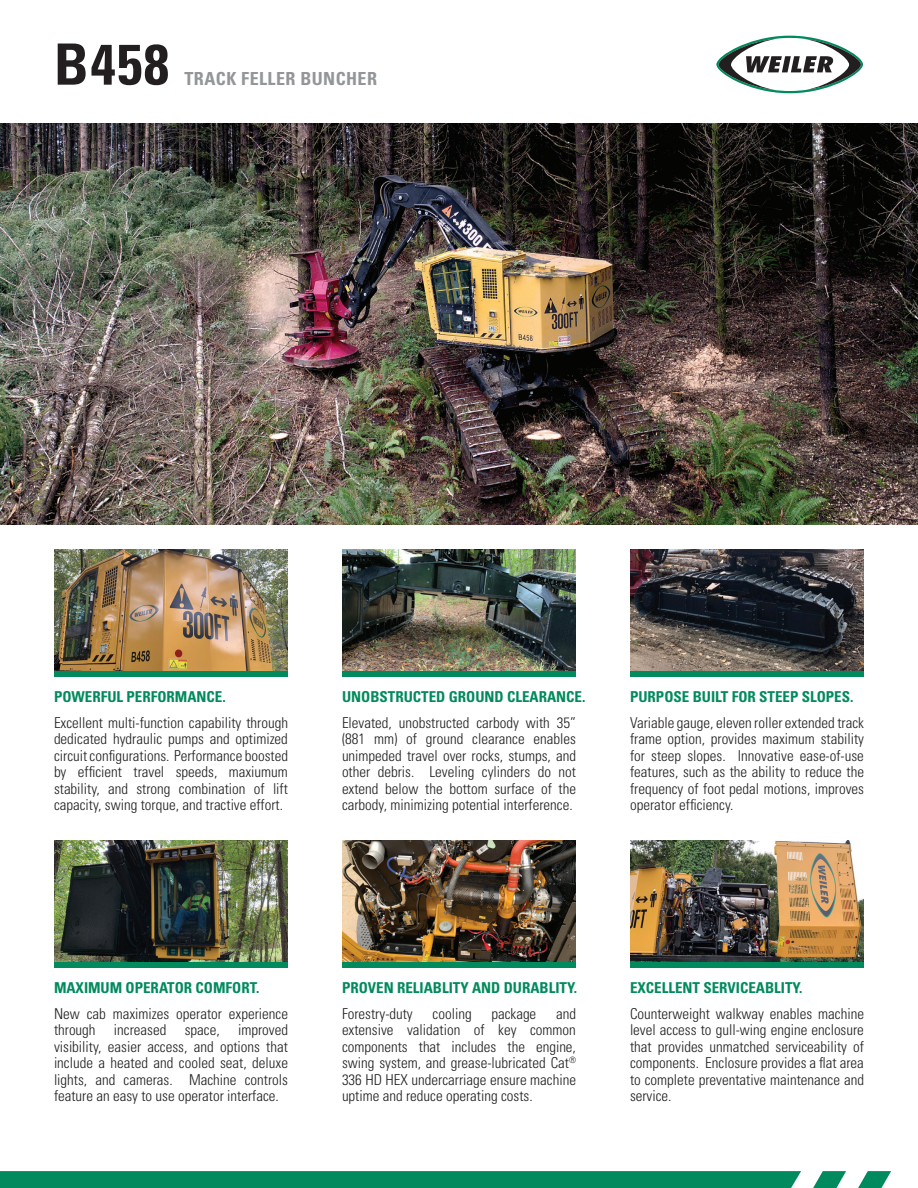
<style>
.page{position:relative;width:918px;height:1188px;background:#fff}
.page>*{position:absolute;margin:0;border:0;box-sizing:border-box;transform-origin:0 0}
.t1{font:700 condensed 57px "Univers LT Std";color:#231f20}
.t2{font:700 condensed 18px "Univers LT Std";letter-spacing:.025em;color:#939598}
.t3{font:300 condensed 15px/16.5px "Univers LT Std";color:#231f20;text-align:justify}
.t4{font:700 condensed 15px "Univers LT Std";color:#008a5e}
</style>
<div class="page">
<img style="left:0;top:123px;width:918px;height:402px">
<img style="left:54px;top:550px;width:234px;height:121px">
<img style="left:342px;top:550px;width:234px;height:121px">
<img style="left:630px;top:550px;width:234px;height:121px">
<img style="left:54px;top:841px;width:234px;height:121px">
<img style="left:342px;top:841px;width:234px;height:121px">
<img style="left:630px;top:841px;width:234px;height:121px">
<svg style="left:0;top:1171px;width:891px;height:17px;background:#0f9067"></svg>
<div style="left:54px;top:671px;width:234px;height:5px;background:#008a5e"></div>
<div style="left:342px;top:671px;width:234px;height:5px;background:#008a5e"></div>
<div style="left:630px;top:671px;width:234px;height:5px;background:#008a5e"></div>
<div style="left:54px;top:962px;width:234px;height:6px;background:#008a5e"></div>
<div style="left:342px;top:962px;width:234px;height:6px;background:#008a5e"></div>
<div style="left:630px;top:962px;width:234px;height:6px;background:#008a5e"></div>
<svg style="left:716px;top:36px;width:147px;height:57px"></svg>
<p class="t1" style="left:54px;top:29px;width:117px">B458</p>
<p class="t2" style="left:185px;top:67px;width:194px">TRACK FELLER BUNCHER</p>
<p class="t4" style="left:54px;top:688px;width:173px">POWERFUL PERFORMANCE.</p>
<p class="t4" style="left:342px;top:688px;width:245px">UNOBSTRUCTED GROUND CLEARANCE.</p>
<p class="t4" style="left:630px;top:688px;width:225px">PURPOSE BUILT FOR STEEP SLOPES.</p>
<p class="t3" style="left:54px;top:714px;width:236px">Excellent multi-function capability through dedicated hydraulic pumps and optimized circuit configurations. Performance boosted by efficient travel speeds, maxiumum stability, and strong combination of lift capacity, swing torque, and tractive effort.</p>
<p class="t3" style="left:342px;top:714px;width:236px">Elevated, unobstructed carbody with 35” (881 mm) of ground clearance enables unimpeded travel over rocks, stumps, and other debris. Leveling cylinders do not extend below the bottom surface of the carbody, minimizing potential interference.</p>
<p class="t3" style="left:630px;top:714px;width:235px">Variable gauge, eleven roller extended track frame option, provides maximum stability for steep slopes. Innovative ease-of-use features, such as the ability to reduce the frequency of foot pedal motions, improves operator efficiency.</p>
<p class="t4" style="left:54px;top:979px;width:207px">MAXIMUM OPERATOR COMFORT.</p>
<p class="t4" style="left:342px;top:979px;width:237px">PROVEN RELIABLITY AND DURABLITY.</p>
<p class="t4" style="left:630px;top:979px;width:174px">EXCELLENT SERVICEABLITY.</p>
<p class="t3" style="left:342px;top:1005px;width:236px;text-indent:214px">and extensive validation of key common components that includes the engine, swing system, and grease-lubricated Cat<sup>® </sup>336 HD HEX undercarriage ensure machine uptime and reduce operating costs.</p>
<p class="t3" style="left:630px;top:1005px;width:236px">Counterweight walkway enables machine level access to gull-wing engine enclosure that provides unmatched serviceability of components. Enclosure provides a flat area to complete preventative maintenance and service.</p>
<p class="t3" style="left:54px;top:1005px;width:236px">New cab maximizes operator experience through increased space, improved visibility, easier access, and options that include a heated and cooled seat, deluxe lights, and cameras. Machine controls feature an easy to use operator interface.</p>
<p class="t3" style="left:342px;top:1005px;width:72px">Forestry-duty</p>
<p class="t3" style="left:433px;top:1005px;width:41px">cooling</p>
<p class="t3" style="left:491px;top:1005px;width:46px">package</p>
</div>
